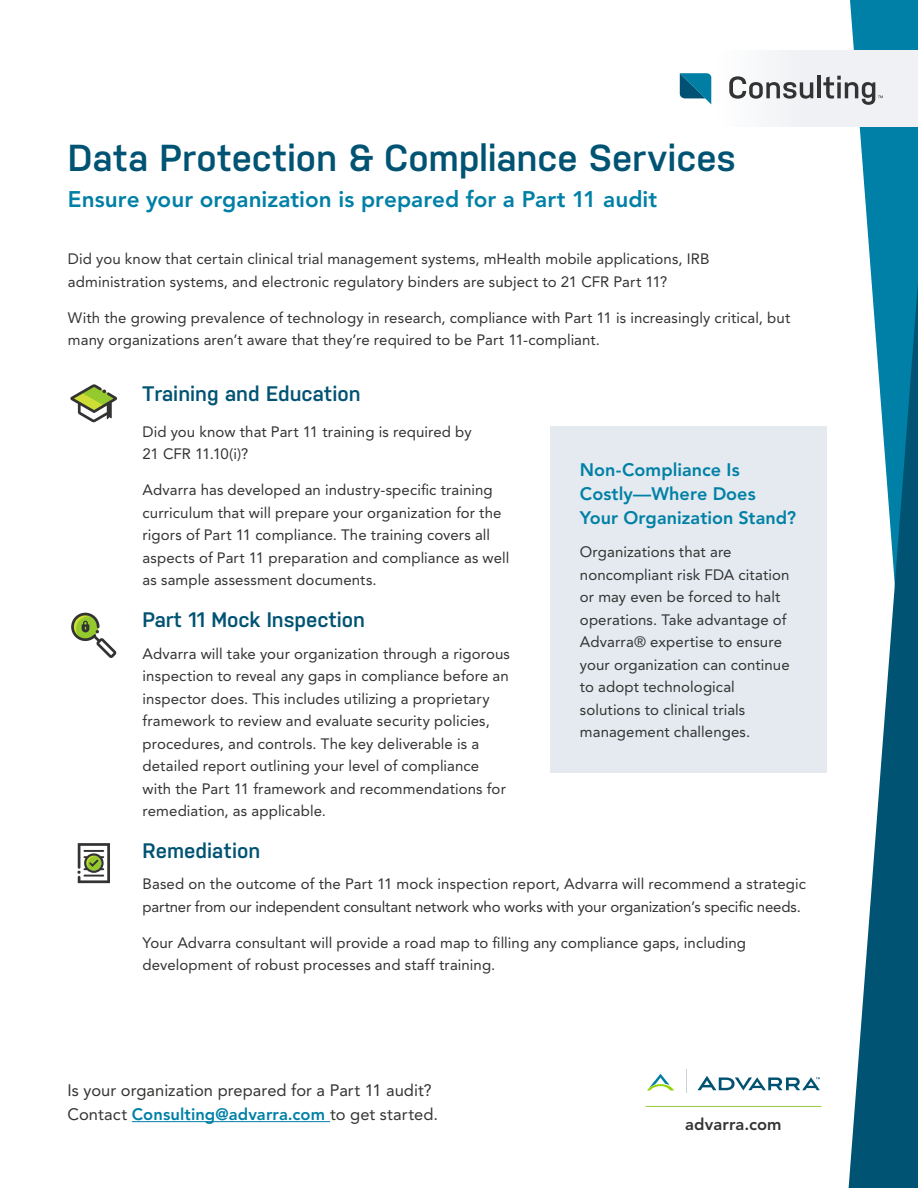
<style>
.page{position:relative;width:918px;height:1188px;background:#fff}
.page>*{position:absolute;margin:0;border:0;box-sizing:border-box;transform-origin:0 0}
.t1{font:600 37.5px "Nudista";letter-spacing:-.005em;color:#005373}
.t2{font:800 22.5px "Avenir LT Std";color:#0080a6}
.t3{font:600 21px "Nudista";color:#005373}
.t4{font:800 18px/24px "Avenir LT Std";letter-spacing:.005em;color:#0080a6}
.t5{font:16.5px/24px "Avenir LT Std";letter-spacing:.005em;color:#343433}
.t6{font:800 16.5px "Avenir LT Std";letter-spacing:.01em;color:#343433}
.t7{font:15px/22.5px "Avenir LT Std";letter-spacing:.005em;color:#333}
.s1{font-weight:800;color:#0080a6}
</style>
<div class="page">
<div style="left:850px;top:0;width:68px;height:28px;background:#0080a6"></div>
<svg style="left:848px;top:28px;width:70px;height:1160px"></svg>
<div style="left:718px;top:50px;width:200px;height:77px;background:#eff1f4"></div>
<svg style="left:686px;top:1069px;width:1px;height:24px"></svg>
<svg style="left:647px;top:1074px;width:27px;height:17px"></svg>
<svg style="left:698px;top:1076px;width:122px;height:14px"></svg>
<hr style="left:132px;top:1121px;width:198px;height:1px;background:#0080a6">
<hr style="left:646px;top:1106px;width:175px;height:1px;background:#97c93d">
<svg style="left:680px;top:73px;width:31px;height:31px"></svg>
<svg style="left:729px;top:76px;width:84px;height:23px"></svg>
<hr style="left:817px;top:75px;width:4px;height:23px;background:#333">
<svg style="left:823px;top:76px;width:60px;height:29px"></svg>
<div style="left:550px;top:427px;width:277px;height:346px;background:#e4eaef"></div>
<svg style="left:77px;top:843px;width:33px;height:40px"></svg>
<svg style="left:71px;top:613px;width:45px;height:45px"></svg>
<svg style="left:70px;top:384px;width:47px;height:38px"></svg>
<h1 class="t1" style="left:68px;top:137px;width:670px">Data Protection &amp; Compliance Services</h1>
<h2 class="t2" style="left:68px;top:186px;width:591px">Ensure your organization is prepared for a Part 11 audit</h2>
<p class="t7" style="left:68px;top:248px;width:643px">Did you know that certain clinical trial management systems, mHealth mobile applications, IRB administration systems, and electronic regulatory binders are subject to 21 CFR Part 11?</p>
<p class="t7" style="left:68px;top:307px;width:724px">With the growing prevalence of technology in research, compliance with Part 11 is increasingly critical, but many organizations aren’t aware that they’re required to be Part 11-compliant.</p>
<h3 class="t3" style="left:143px;top:382px;width:220px">Training and Education</h3>
<p class="t7" style="left:143px;top:421px;width:331px">Did you know that Part 11 training is required by<br>21 CFR 11.10(i)?</p>
<p class="t7" style="left:143px;top:479px;width:368px">Advarra has developed an industry-specific training curriculum that will prepare your organization for the rigors of Part 11 compliance. The training covers all aspects of Part 11 preparation and compliance as well as sample assessment documents.</p>
<h3 class="t3" style="left:143px;top:608px;width:224px">Part 11 Mock Inspection</h3>
<p class="t7" style="left:143px;top:642px;width:369px">Advarra will take your organization through a rigorous inspection to reveal any gaps in compliance before an inspector does. This includes utilizing a proprietary framework to review and evaluate security policies, procedures, and controls. The key deliverable is a detailed report outlining your level of compliance with the Part 11 framework and recommendations for remediation, as applicable.</p>
<h3 class="t3" style="left:143px;top:839px;width:119px">Remediation</h3>
<p class="t7" style="left:143px;top:873px;width:665px">Based on the outcome of the Part 11 mock inspection report, Advarra will recommend a strategic partner from our independent consultant network who works with your organization’s specific needs.</p>
<p class="t7" style="left:143px;top:931px;width:605px">Your Advarra consultant will provide a road map to filling any compliance gaps, including development of robust processes and staff training.</p>
<p class="t4" style="left:580px;top:458px;width:218px">Non-Compliance Is<br>Costly—Where Does<br>Your Organization Stand?</p>
<p class="t7" style="left:580px;top:541px;width:211px">Organizations that are noncompliant risk FDA citation or may even be forced to halt operations. Take advantage of<br>Advarra® expertise to ensure your organization can continue to adopt technological solutions to clinical trials management challenges.</p>
<p class="t5" style="left:68px;top:1078px;width:372px">Is your organization prepared for a Part 11 audit?<br>Contact <span class="s1">Consulting@advarra.com</span> to get started.</p>
<p class="t6" style="left:685px;top:1114px;width:98px">advarra.com</p>
</div>
